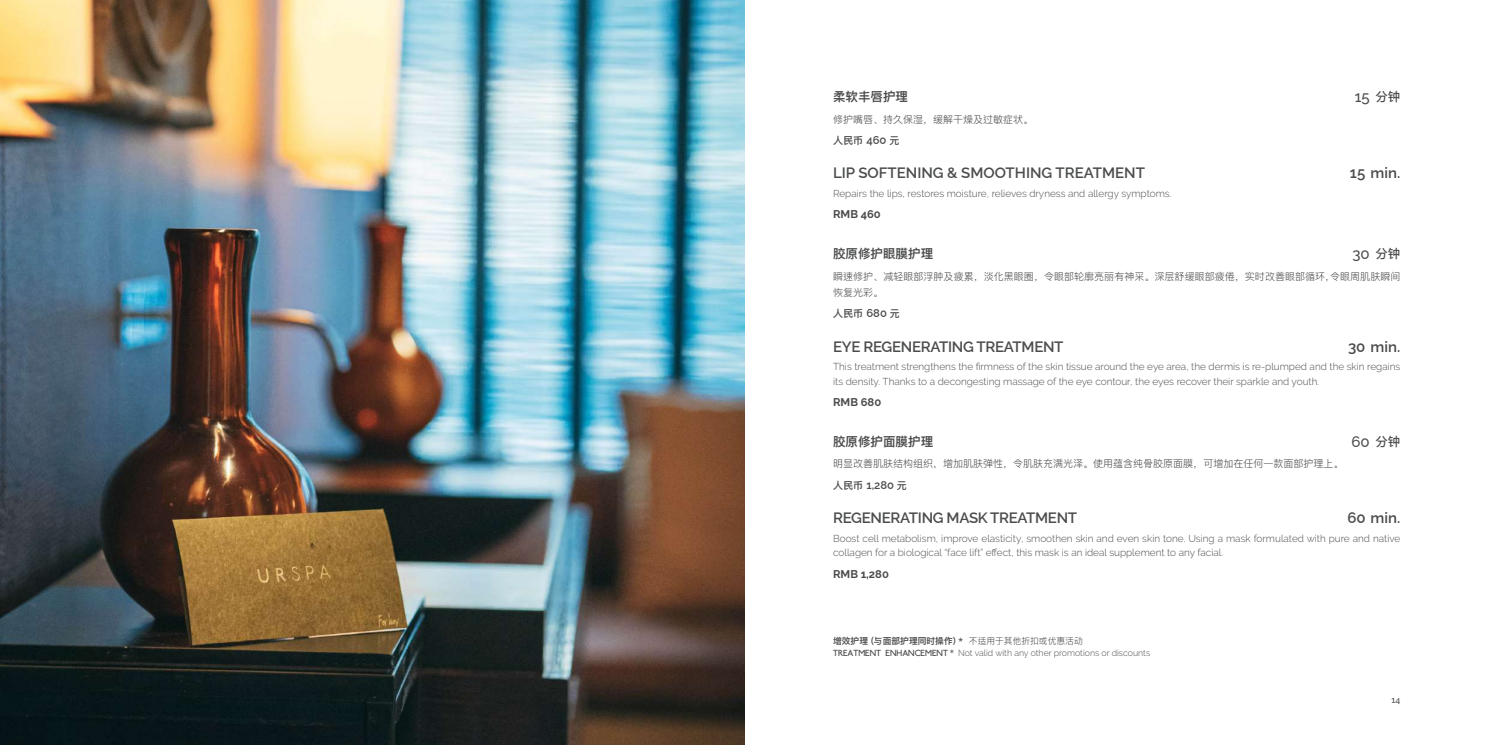
<style>
.page{position:relative;width:1489px;height:745px;background:#fff}
.page>*{position:absolute;margin:0;border:0;box-sizing:border-box;transform-origin:0 0}
.t1{font:600 15px "Raleway";letter-spacing:-.02em;color:#4b4c4d}
.t2{font:600 15px "Raleway";color:#4b4c4d}
.t3{font:500 15px "Raleway";color:#4b4c4d}
.t4{font:600 12.5px "Ping Fang HK";color:#4b4c4d}
.t5{font:700 11.25px "Raleway";color:#4b4c4d}
.t6{font:600 11.25px "Raleway";color:#4b4c4d}
.t7{font:300 10px/14.4px "Raleway";color:#4b4c4d}
.t8{font:300 10px/21.2px "Ping Fang HK";color:#4b4c4d}
.t9{font:600 10px "Ping Fang HK";color:#4b4c4d}
.t10{font:300 8.75px "Raleway";color:#4b4c4d}
.t11{font:600 8.75px "Ping Fang HK";color:#4b4c4d}
.t12{font:500 8.75px "Raleway";color:#4b4c4d}
.s1{font-family:"Ping Fang HK";font-size:12.5px}
.s2{font-weight:600}
.s3{font-family:"Raleway";font-weight:600;font-size:11.25px}
.s4{font-family:"Raleway";font-size:11.25px}
.s5{font-family:"Ping Fang HK";font-size:10px}
.s6{font-weight:300}
.s7{font-family:"Railway";font-weight:400}
</style>
<div class="page">
<img style="left:0;top:0;width:744px;height:744px">
<p class="t4" style="left:833px;top:89px;width:76px">柔软丰唇护理</p>
<h1 class="t3" style="left:1354px;top:85px;width:47px">15 <span class="s1">分钟</span></h1>
<p class="t8" style="left:833px;top:108px;width:201px">修护嘴唇、持久保湿,缓解干燥及过敏症状。<span class="s2">人民币</span> <span class="s3">460</span> <span class="s2">元</span></p>
<h1 class="t2" style="left:833px;top:161px;width:313px">LIP SOFTENING &amp; SMOOTHING TREATMENT</h1>
<h1 class="t1" style="left:1349px;top:161px;width:52px">15 min.</h1>
<p class="t7" style="left:833px;top:186px;width:340px">Repairs the lips, restores moisture, relieves dryness and allergy symptoms.</p>
<p class="t5" style="left:833px;top:205px;width:49px">RMB 460</p>
<p class="t4" style="left:833px;top:246px;width:101px">胶原修护眼膜护理</p>
<h1 class="t3" style="left:1352px;top:242px;width:49px">30 <span class="s1">分钟</span></h1>
<p class="t8" style="left:833px;top:268px;width:568px;line-height:16.2px">瞬速修护、减轻眼部浮肿及疲累,淡化黑眼圈,令眼部轮廓亮丽有神采。深层舒缓眼部疲倦,实时改善眼部循环,令眼周肌肤瞬间恢复光彩。</p>
<p class="t9" style="left:833px;top:307px;width:68px">人民币 <span class="s4">680</span> 元</p>
<h1 class="t1" style="left:833px;top:334px;width:232px">EYE REGENERATING TREATMENT</h1>
<h1 class="t1" style="left:1347px;top:334px;width:54px">30 min.</h1>
<p class="t7" style="left:833px;top:359px;width:568px">This treatment strengthens the firmness of the skin tissue around the eye area, the dermis is re-plumped and the skin regains its density. Thanks to a decongesting massage of the eye contour, the eyes recover their sparkle and youth.</p>
<p class="t5" style="left:833px;top:393px;width:50px">RMB 680</p>
<p class="t4" style="left:833px;top:434px;width:101px">胶原修护面膜护理</p>
<h1 class="t3" style="left:1351px;top:430px;width:50px">60 <span class="s1">分钟</span></h1>
<p class="t8" style="left:833px;top:453px;width:512px">明显改善肌肤结构组织,增加肌肤弹性,令肌肤充满光泽。使用蕴含纯⻣胶原面膜,可增加在任何一款面部护理上。</p>
<p class="t6" style="left:833px;top:475px;width:75px"><span class="s5">人民币</span> 1,280 <span class="s5">元</span></p>
<h1 class="t1" style="left:833px;top:506px;width:245px">REGENERATING MASK TREATMENT</h1>
<h1 class="t1" style="left:1347px;top:506px;width:54px">60 min.</h1>
<p class="t7" style="left:833px;top:531px;width:568px">Boost cell metabolism, improve elasticity, smoothen skin and even skin tone. Using a mask formulated with pure and native collagen for a biological “face lift” effect, this mask is an ideal supplement to any facial.</p>
<p class="t5" style="left:833px;top:564px;width:57px">RMB 1,280</p>
<p class="t11" style="left:833px;top:635px;width:251px">增效护理 (与面部护理同时操作) * <span class="s6">不适用于其他折扣或优惠活动</span></p>
<p class="t10" style="left:833px;top:647px;width:318px"><span class="s7">TREATMENT ENHANCEMENT *</span> Not valid with any other promotions or discounts</p>
<p class="t12" style="left:1391px;top:692px;width:10px">14</p>
</div>
